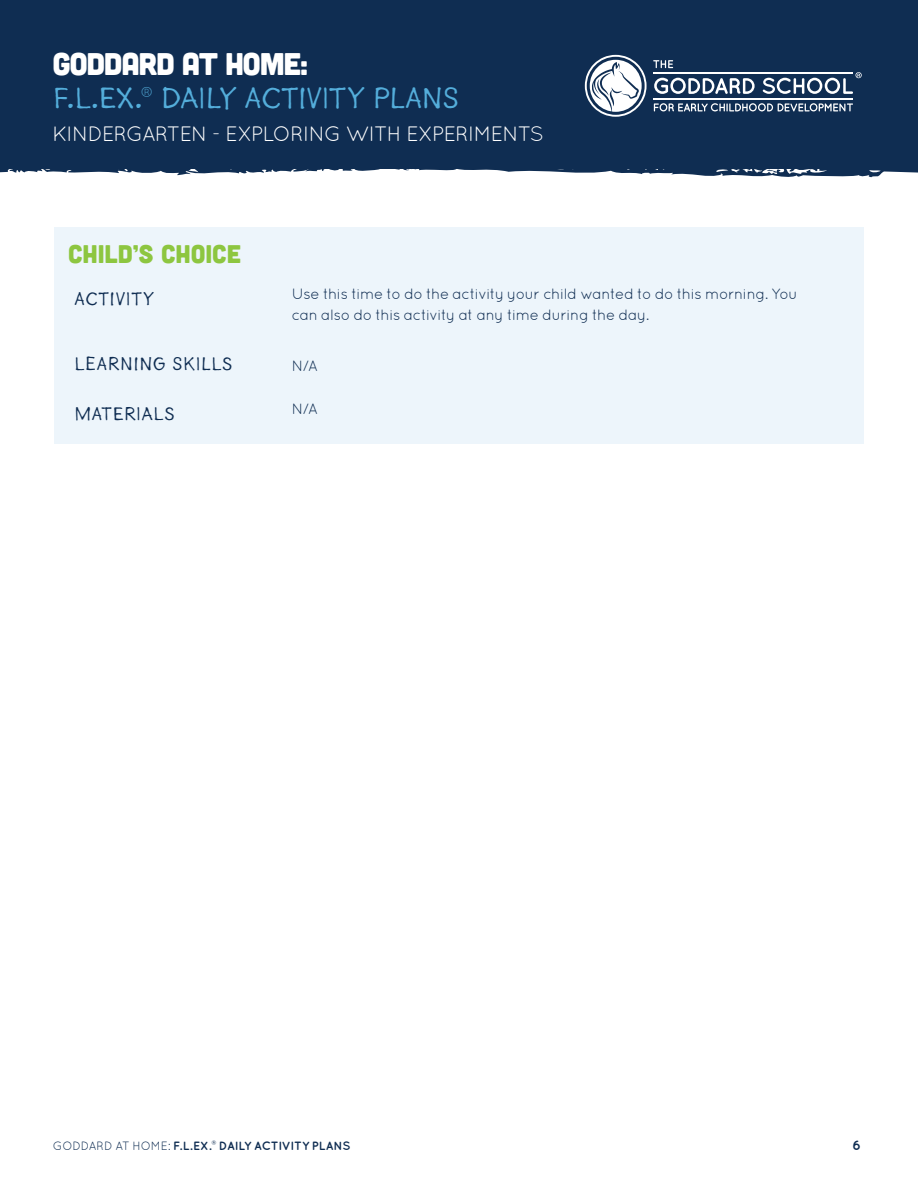
<style>
.page{position:relative;width:918px;height:1188px;background:#fff}
.page>*{position:absolute;margin:0;border:0;box-sizing:border-box;transform-origin:0 0}
.t1{font:31.35px "Goodlife Sans";letter-spacing:-.045em;color:#54aedb}
.t2{font:31.35px "Cubano";letter-spacing:-.045em;color:#fff}
.t3{font:25.5px "Cubano";letter-spacing:-.005em;color:#8dc640}
.t4{font:20.85px "Quicksand";letter-spacing:-.04em;color:#fff}
.t5{font:19.5px "Goodlife Sans";color:#0f2d52}
.t6{font:15px/21px "Quicksand";letter-spacing:-.03em;color:#0f2d52}
.t7{font:700 13.5px "Quicksand";color:#0f2d52}
.t8{font:700 12px "Quicksand";letter-spacing:-.005em;color:#0f2d52}
.s1{font-family:"Quicksand";font-size:28.35px}
.s2{font-weight:400}
</style>
<div class="page">
<div style="left:0;top:0;width:918px;height:168px;background:#0f2d52"></div>
<svg style="left:0;top:168px;width:918px;height:10px"></svg>
<svg style="left:654px;top:103px;width:199px;height:8px"></svg>
<svg style="left:653px;top:60px;width:20px;height:8px"></svg>
<svg style="left:654px;top:78px;width:101px;height:16px"></svg>
<hr style="left:653px;top:72px;width:200px;height:2px;background:#fff">
<hr style="left:653px;top:98px;width:200px;height:2px;background:#fff">
<svg style="left:585px;top:55px;width:62px;height:62px"></svg>
<svg style="left:763px;top:72px;width:99px;height:22px"></svg>
<div style="left:54px;top:227px;width:810px;height:216px;background:#edf5fb"></div>
<h1 class="t2" style="left:52px;top:44px;width:257px">GODDARD AT HOME:</h1>
<h1 class="t1" style="left:52px;top:81px;width:409px">F.L.EX.<span class="s1">®</span> DAILY ACTIVITY PLANS</h1>
<h3 class="t4" style="left:52px;top:122px;width:493px">KINDERGARTEN - EXPLORING WITH EXPERIMENTS</h3>
<h2 class="t3" style="left:68px;top:238px;width:174px">CHILD’S CHOICE</h2>
<h3 class="t5" style="left:74px;top:288px;width:82px">ACTIVITY</h3>
<p class="t6" style="left:292px;top:283px;width:507px">Use this time to do the activity your child wanted to do this morning. You can also do this activity at any time during the day.</p>
<h3 class="t5" style="left:74px;top:353px;width:160px">LEARNING SKILLS</h3>
<p class="t6" style="left:292px;top:355px;width:27px">N/A</p>
<h3 class="t5" style="left:74px;top:403px;width:102px">MATERIALS</h3>
<p class="t6" style="left:292px;top:398px;width:27px">N/A</p>
<p class="t8" style="left:53px;top:1139px;width:299px"><span class="s2">GODDARD AT HOME:</span> F.L.EX.® DAILY ACTIVITY PLANS</p>
<p class="t7" style="left:852px;top:1137px;width:10px">6</p>
</div>
